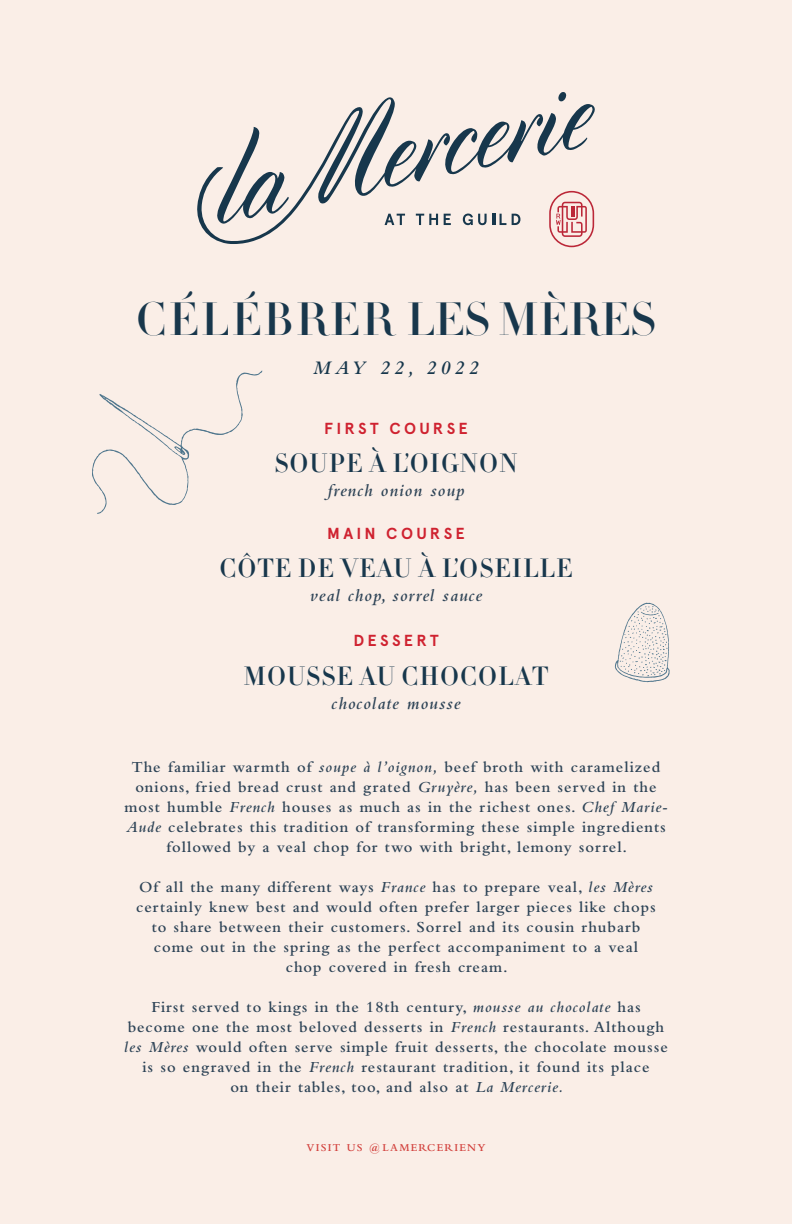
<style>
.page{position:relative;width:792px;height:1224px;background:#faeee7}
.page>*{position:absolute;margin:0;border:0;box-sizing:border-box;transform-origin:0 0}
.t1{font:500 46px "HTF Didot M64";letter-spacing:.05em;color:#18374c}
.t2{font:500 26px "HTF Didot M16";letter-spacing:.04em;color:#18374c}
.t3{font:500 26px "HTF Didot M16";letter-spacing:.04em;color:#17374c}
.t4{font:italic 600 20px "Bembo Std";letter-spacing:.2em;color:#17374c}
.t5{font:italic 600 18px "Bembo Std";letter-spacing:.06em;color:#2d4356}
.t6{font:600 16px/20px "Bembo Std";letter-spacing:.06em;color:#2d4356;text-align:center}
.t7{font:700 16px "Apercu";letter-spacing:.205em;color:#cf2230}
.t8{font:600 11px "Bembo Std";letter-spacing:.12em;color:#d2403c}
.s1{font-style:italic}
.s2{font-size:13px}
</style>
<div class="page">
<svg style="left:197px;top:92px;width:398px;height:155px"></svg>
<svg style="left:92px;top:371px;width:170px;height:143px"></svg>
<svg style="left:615px;top:603px;width:55px;height:79px"></svg>
<h1 class="t1" style="left:136px;top:286px;width:521px">CÉLÉBRER LES MÈRES</h1>
<p class="t4" style="left:313px;top:356px;width:167px">MAY 22, 2022</p>
<p class="t7" style="left:324px;top:418px;width:145px">FIRST COURSE</p>
<h2 class="t2" style="left:274px;top:444px;width:245px">SOUPE À L’OIGNON</h2>
<p class="t5" style="left:328px;top:481px;width:138px">french onion soup</p>
<p class="t7" style="left:327px;top:523px;width:139px">MAIN COURSE</p>
<h2 class="t2" style="left:220px;top:549px;width:354px">CÔTE DE VEAU À L’OSEILLE</h2>
<p class="t5" style="left:310px;top:586px;width:174px">veal chop, sorrel sauce</p>
<p class="t7" style="left:353px;top:631px;width:87px">DESSERT</p>
<h2 class="t3" style="left:244px;top:657px;width:306px">MOUSSE AU CHOCOLAT</h2>
<p class="t5" style="left:332px;top:693px;width:130px">chocolate mousse</p>
<p class="t6" style="left:125px;top:757px;width:545px">The familiar warmth of <span class="s1">soupe à l’oignon,</span> beef broth with caramelized onions, fried bread crust and grated <span class="s1">Gruyère,</span> has been served in the most humble <span class="s1">French</span> houses as much as in the richest ones. <span class="s1">Chef Marie-Aude</span> celebrates this tradition of transforming these simple ingredients followed by a veal chop for two with bright, lemony sorrel.</p>
<p class="t6" style="left:136px;top:877px;width:521px">Of all the many different ways <span class="s1">France</span> has to prepare veal, <span class="s1">les Mères </span>certainly knew best and would often prefer larger pieces like chops to share between their customers. Sorrel and its cousin rhubarb come out in the spring as the perfect accompaniment to a veal chop covered in fresh cream.</p>
<p class="t6" style="left:124px;top:997px;width:545px">First served to kings in the 18th century, <span class="s1">mousse au chocolate</span> has become one the most beloved desserts in <span class="s1">French</span> restaurants. Although <span class="s1">les Mères</span> would often serve simple fruit desserts, the chocolate mousse is so engraved in the <span class="s1">French</span> restaurant tradition, it found its place<br>on their tables, too, and also at <span class="s1">La Mercerie.</span></p>
<p class="t8" style="left:306px;top:1141px;width:181px">VISIT US <span class="s2">@</span>LAMERCERIENY</p>
</div>
